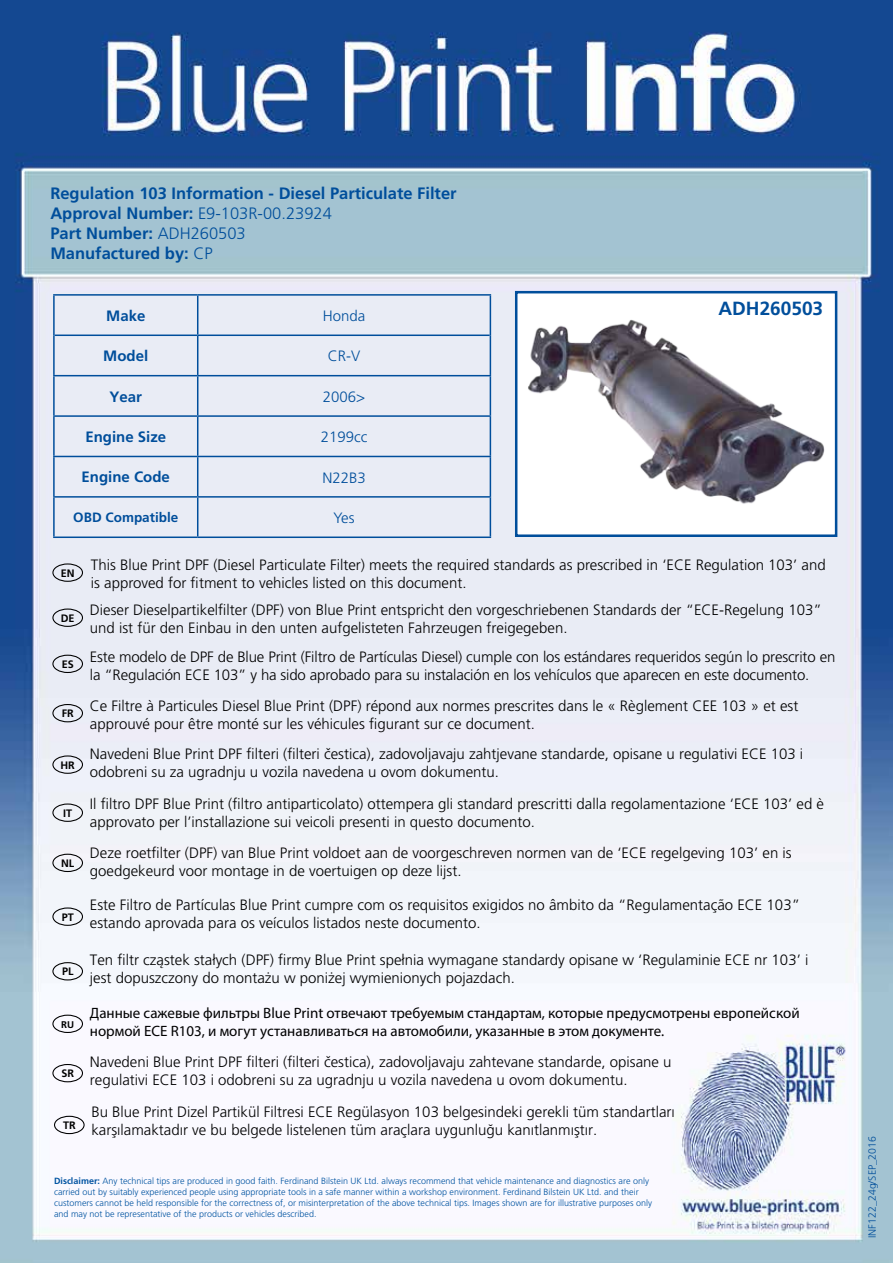
<style>
.page{position:relative;width:893px;height:1263px;background:#fff}
.page>*{position:absolute;margin:0;border:0;box-sizing:border-box;transform-origin:0 0}
.t1{font:700 19.05px "Frutiger";color:#004e9b}
.t2{font:700 16.5px/19.8px "Frutiger CE";color:#004e9b}
.t3{font:300 15px/18px "Frutiger CE";color:#000}
.t4{font:15px/18px "Myriad Pro";color:#000}
.t5{font:300 15px/18px "Frutiger";color:#000}
.t6{font:700 15px "Frutiger CE";color:#004e9b}
.t7{font:300 15px "Frutiger";color:#004e9b}
.t8{font:700 13.5px "Frutiger CE";color:#004e9b}
.t9{font:700 10.8px "Frutiger CE";color:#000}
.t10{font:300 10.5px "Frutiger";color:#004e9b}
.t11{font:700 9.75px "Frutiger CE";color:#000}
.t12{font:300 9px/10.8px "Frutiger CE";color:#0053a1}
.s1{font-weight:300}
.s2{font-family:"Frutiger";font-weight:300}
.s3{font-family:"Frutiger";font-weight:700}
</style>
<div class="page">
<img style="left:0;top:0;width:893px;height:1263px">
<hr style="left:53px;top:294px;width:145px;height:2px;background:#004e9b">
<hr style="left:53px;top:296px;width:2px;height:39px;background:#004e9b">
<hr style="left:198px;top:294px;width:293px;height:2px;background:#004e9b">
<hr style="left:197px;top:296px;width:1px;height:38px;background:#004e9b">
<hr style="left:490px;top:296px;width:1px;height:39px;background:#004e9b">
<hr style="left:53px;top:335px;width:2px;height:40px;background:#004e9b">
<hr style="left:197px;top:336px;width:1px;height:39px;background:#004e9b">
<hr style="left:490px;top:335px;width:1px;height:40px;background:#004e9b">
<hr style="left:53px;top:375px;width:145px;height:1px;background:#004e9b">
<hr style="left:53px;top:376px;width:2px;height:39px;background:#004e9b">
<hr style="left:198px;top:375px;width:293px;height:1px;background:#004e9b">
<hr style="left:197px;top:376px;width:1px;height:39px;background:#004e9b">
<hr style="left:490px;top:376px;width:1px;height:39px;background:#004e9b">
<hr style="left:53px;top:415px;width:145px;height:2px;background:#004e9b">
<hr style="left:53px;top:417px;width:2px;height:39px;background:#004e9b">
<hr style="left:198px;top:415px;width:293px;height:2px;background:#004e9b">
<hr style="left:197px;top:417px;width:1px;height:39px;background:#004e9b">
<hr style="left:490px;top:417px;width:1px;height:39px;background:#004e9b">
<hr style="left:53px;top:456px;width:145px;height:1px;background:#004e9b">
<hr style="left:53px;top:457px;width:2px;height:39px;background:#004e9b">
<hr style="left:198px;top:456px;width:293px;height:1px;background:#004e9b">
<hr style="left:197px;top:457px;width:1px;height:39px;background:#004e9b">
<hr style="left:490px;top:457px;width:1px;height:39px;background:#004e9b">
<hr style="left:53px;top:496px;width:145px;height:2px;background:#004e9b">
<hr style="left:53px;top:498px;width:2px;height:38px;background:#004e9b">
<hr style="left:198px;top:496px;width:293px;height:2px;background:#004e9b">
<hr style="left:197px;top:498px;width:1px;height:38px;background:#004e9b">
<hr style="left:490px;top:498px;width:1px;height:38px;background:#004e9b">
<hr style="left:53px;top:536px;width:145px;height:2px;background:#004e9b">
<hr style="left:198px;top:536px;width:293px;height:2px;background:#004e9b">
<hr style="left:55px;top:334px;width:143px;height:2px;background:#004e9b">
<hr style="left:198px;top:334px;width:292px;height:2px;background:#004e9b">
<img style="left:519px;top:295px;width:314px;height:238px">
<div style="left:515px;top:291px;width:322px;height:246px;border:3px solid #004e9b"></div>
<div style="left:52px;top:563px;width:31px;height:19px;border:1px solid #000;border-radius:50%"></div>
<div style="left:52px;top:608px;width:31px;height:19px;border:1px solid #000;border-radius:50%"></div>
<div style="left:52px;top:655px;width:31px;height:18px;border:1px solid #000;border-radius:50%"></div>
<div style="left:52px;top:704px;width:31px;height:18px;border:1px solid #000;border-radius:50%"></div>
<div style="left:52px;top:755px;width:31px;height:19px;border:1px solid #000;border-radius:50%"></div>
<div style="left:52px;top:803px;width:31px;height:19px;border:1px solid #000;border-radius:50%"></div>
<div style="left:52px;top:854px;width:31px;height:18px;border:1px solid #000;border-radius:50%"></div>
<div style="left:52px;top:907px;width:31px;height:19px;border:1px solid #000;border-radius:50%"></div>
<div style="left:52px;top:962px;width:31px;height:18px;border:1px solid #000;border-radius:50%"></div>
<div style="left:52px;top:1015px;width:31px;height:18px;border:1px solid #000;border-radius:50%"></div>
<div style="left:52px;top:1064px;width:31px;height:18px;border:1px solid #000;border-radius:50%"></div>
<div style="left:54px;top:1116px;width:31px;height:18px;border:1px solid #000;border-radius:50%"></div>
<p class="t2" style="left:50px;top:184px;width:408px">Regulation 103 Information - Diesel Particulate Filter Approval Number: <span class="s1">E9-103R-00.23924<br></span>Part Number: <span class="s2">ADH260503<br></span>Manufactured by: <span class="s2">CP</span></p>
<p class="t6" style="left:106px;top:307px;width:41px">Make</p>
<p class="t7" style="left:323px;top:307px;width:44px">Honda</p>
<p class="t6" style="left:103px;top:347px;width:46px">Model</p>
<p class="t7" style="left:328px;top:348px;width:34px">CR-V</p>
<p class="t6" style="left:110px;top:387px;width:34px">Year</p>
<p class="t7" style="left:323px;top:388px;width:44px">2006&gt;</p>
<p class="t6" style="left:85px;top:428px;width:82px">Engine Size</p>
<p class="t7" style="left:321px;top:428px;width:48px">2199cc</p>
<p class="t6" style="left:82px;top:468px;width:90px">Engine Code</p>
<p class="t7" style="left:322px;top:469px;width:45px">N22B3</p>
<p class="t8" style="left:73px;top:509px;width:107px">OBD Compatible</p>
<p class="t7" style="left:333px;top:509px;width:23px">Yes</p>
<p class="t1" style="left:718px;top:297px;width:106px">ADH260503</p>
<p class="t9" style="left:61px;top:566px;width:15px">EN</p>
<p class="t9" style="left:61px;top:612px;width:15px">DE</p>
<p class="t9" style="left:62px;top:658px;width:14px">ES</p>
<p class="t9" style="left:62px;top:707px;width:13px">FR</p>
<p class="t9" style="left:61px;top:758px;width:16px">HR</p>
<p class="t9" style="left:63px;top:806px;width:11px">IT</p>
<p class="t9" style="left:61px;top:857px;width:15px">NL</p>
<p class="t9" style="left:62px;top:910px;width:14px">PT</p>
<p class="t9" style="left:62px;top:965px;width:13px">PL</p>
<p class="t11" style="left:61px;top:1018px;width:14px">RU</p>
<p class="t9" style="left:61px;top:1067px;width:14px">SR</p>
<p class="t9" style="left:63px;top:1119px;width:14px">TR</p>
<p class="t5" style="left:91px;top:556px;width:736px">This Blue Print DPF (Diesel Particulate Filter) meets the required standards as prescribed in ‘ECE Regulation 103’ and is approved for fitment to vehicles listed on this document.</p>
<p class="t3" style="left:90px;top:601px;width:733px">Dieser Dieselpartikelfilter (DPF) von Blue Print entspricht den vorgeschriebenen Standards der “ECE-Regelung 103” und ist für den Einbau in den unten aufgelisteten Fahrzeugen freigegeben.</p>
<p class="t3" style="left:90px;top:648px;width:747px">Este modelo de DPF de Blue Print (Filtro de Partículas Diesel) cumple con los estándares requeridos según lo prescrito en la “Regulación ECE 103” y ha sido aprobado para su instalación en los vehículos que aparecen en este documento.</p>
<p class="t3" style="left:90px;top:696px;width:710px">Ce Filtre à Particules Diesel Blue Print (DPF) répond aux normes prescrites dans le « Règlement CEE 103 » et est approuvé pour être monté sur les véhicules figurant sur ce document.</p>
<p class="t3" style="left:90px;top:745px;width:715px">Navedeni Blue Print DPF filteri (filteri čestica), zadovoljavaju zahtjevane standarde, opisane u regulativi ECE 103 i odobreni su za ugradnju u vozila navedena u ovom dokumentu.</p>
<p class="t3" style="left:90px;top:794px;width:736px">Il filtro DPF Blue Print (filtro antiparticolato) ottempera gli standard prescritti dalla regolamentazione ‘ECE 103’ ed è approvato per l’installazione sui veicoli presenti in questo documento.</p>
<p class="t3" style="left:90px;top:843px;width:703px">Deze roetfilter (DPF) van Blue Print voldoet aan de voorgeschreven normen van de ‘ECE regelgeving 103’ en is goedgekeurd voor montage in de voertuigen op deze lijst.</p>
<p class="t3" style="left:90px;top:896px;width:712px">Este Filtro de Partículas Blue Print cumpre com os requisitos exigidos no âmbito da “Regulamentação ECE 103” estando aprovada para os veículos listados neste documento.</p>
<p class="t3" style="left:90px;top:951px;width:720px">Ten filtr cząstek stałych (DPF) firmy Blue Print spełnia wymagane standardy opisane w ‘Regulaminie ECE nr 103’ i jest dopuszczony do montażu w poniżej wymienionych pojazdach.</p>
<p class="t4" style="left:90px;top:1003px;width:711px">Данные сажевые фильтры Blue Print отвечают требуемым стандартам, которые предусмотрены европейской нормой ECE R103, и могут устанавливаться на автомобили, указанные в этом документе.</p>
<p class="t3" style="left:90px;top:1053px;width:583px">Navedeni Blue Print DPF filteri (filteri čestica), zadovoljavaju zahtevane standarde, opisane u regulativi ECE 103 i odobreni su za ugradnju u vozila navedena u ovom dokumentu.</p>
<p class="t3" style="left:91px;top:1103px;width:585px">Bu Blue Print Dizel Partikül Filtresi ECE Regülasyon 103 belgesindeki gerekli tüm standartları karşılamaktadır ve bu belgede listelenen tüm araçlara uygunluğu kanıtlanmıştır.</p>
<p class="t12" style="left:54px;top:1176px;width:600px"><span class="s3">Disclaimer:</span> Any technical tips are produced in good faith. Ferdinand Bilstein UK Ltd. always recommend that vehicle maintenance and diagnostics are only carried out by suitably experienced people using appropriate tools in a safe manner within a workshop environment. Ferdinand Bilstein UK Ltd. and their customers cannot be held responsible for the correctness of, or misinterpretation of the above technical tips. Images shown are for illustrative purposes only and may not be representative of the products or vehicles described.</p>
<p class="t10" style="left:866px;top:1238px;width:103px;rotate:-90deg">INF122_24g/SEP_2016</p>
</div>
